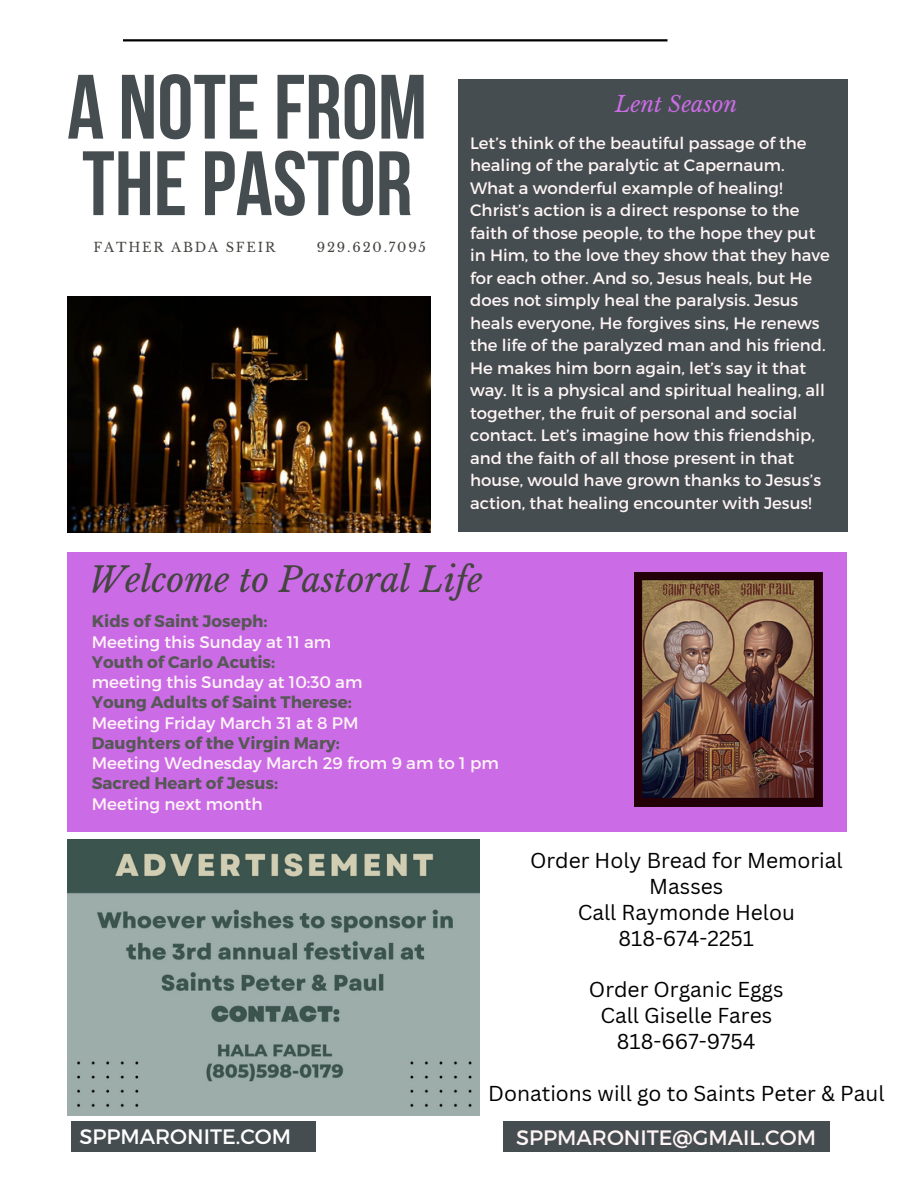
<style>
.page{position:relative;width:918px;height:1188px;background:#fff}
.page>*{position:absolute;margin:0;border:0;box-sizing:border-box;transform-origin:0 0}
.t1{font:91.2px/76.5px "Bebas Neue Cyrillic";color:#464d50}
.t2{font:italic 34.2px "Libre Baskerville";color:#444440}
.t3{font:italic 21.9px "Libre Baskerville";color:#cb6ce6}
.t4{font:21px/25.8px "Canva Sans";color:#000;text-align:center}
.t5{font:20.85px "Montserrat";color:#fff5f5}
.t6{font:20.85px "Montserrat";color:#fff}
.t7{font:16.65px "Montserrat";color:#fff5f5}
.t8{font:700 16.65px "Montserrat";color:#575757}
.t9{font:16.5px/22.5px "Montserrat";color:#fff5f5}
.t10{font:13.05px "Libre Baskerville";letter-spacing:.14em;color:#444440}
</style>
<div class="page">
<hr style="left:123px;top:39px;width:545px;height:2px;background:#000">
<div style="left:503px;top:1121px;width:327px;height:31px;background:#464d50"></div>
<div style="left:458px;top:79px;width:390px;height:453px;background:#464d50"></div>
<div style="left:67px;top:553px;width:780px;height:279px;background:#cb6ce6"></div>
<img style="left:635px;top:573px;width:188px;height:234px">
<img style="left:67px;top:296px;width:364px;height:237px">
<div style="left:71px;top:1121px;width:244px;height:31px;background:#464d50"></div>
<img style="left:67px;top:839px;width:412px;height:276px">
<h1 class="t1" style="left:67px;top:78px;width:362px">A NOTEFROM<br>THEPASTOR</h1>
<p class="t10" style="left:94px;top:240px;width:183px">FATHER ABDA SFEIR</p>
<p class="t10" style="left:317px;top:240px;width:111px">929.620.7095</p>
<h3 class="t3" style="left:615px;top:90px;width:124px">Lent Season</h3>
<p class="t9" style="left:470px;top:131px;width:361px">Let’s think of the beautiful passage of the healing of the paralytic at Capernaum.<br>What a wonderful example of healing!<br>Christ’s action is a direct response to the faith of those people, to the hope they put in Him, to the love they show that they have for each other. And so, Jesus heals, but He does not simply heal the paralysis. Jesus heals everyone, He forgives sins, He renews the life of the paralyzed man and his friend.<br>He makes him born again, let’s say it that way. It is a physical and spiritual healing, all together, the fruit of personal and social contact. Let’s imagine how this friendship, and the faith of all those present in that house, would have grown thanks to Jesus’s action, that healing encounter with Jesus!</p>
<h2 class="t2" style="left:89px;top:559px;width:395px">Welcome to Pastoral Life</h2>
<p class="t8" style="left:92px;top:611px;width:177px">Kids of Saint Joseph:</p>
<p class="t7" style="left:92px;top:631px;width:241px">Meeting this Sunday at 11 am</p>
<p class="t8" style="left:92px;top:651px;width:185px">Youth of Carlo Acutis:</p>
<p class="t7" style="left:92px;top:671px;width:272px">meeting this Sunday at 10:30 am</p>
<p class="t8" style="left:92px;top:692px;width:262px">Young Adults of Saint Therese:</p>
<p class="t7" style="left:92px;top:712px;width:268px">Meeting Friday March 31 at 8 PM</p>
<p class="t8" style="left:92px;top:732px;width:250px">Daughters of the Virgin Mary:</p>
<p class="t7" style="left:92px;top:752px;width:409px">Meeting Wednesday March 29 from 9 am to 1 pm</p>
<p class="t8" style="left:92px;top:773px;width:188px">Sacred Heart of Jesus:</p>
<p class="t7" style="left:92px;top:793px;width:172px">Meeting next month</p>
<p class="t6" style="left:79px;top:1123px;width:213px">SPPMARONITE.COM</p>
<p class="t4" style="left:530px;top:847px;width:314px">Order Holy Bread for Memorial<br>Masses<br>Call Raymonde Helou<br>818-674-2251</p>
<p class="t4" style="left:589px;top:976px;width:196px">Order Organic Eggs<br>Call Giselle Fares<br>818-667-9754</p>
<p class="t4" style="left:488px;top:1080px;width:398px">Donations will go to Saints Peter &amp; Paul</p>
<p class="t5" style="left:516px;top:1124px;width:301px">SPPMARONITE@GMAIL.COM</p>
</div>
